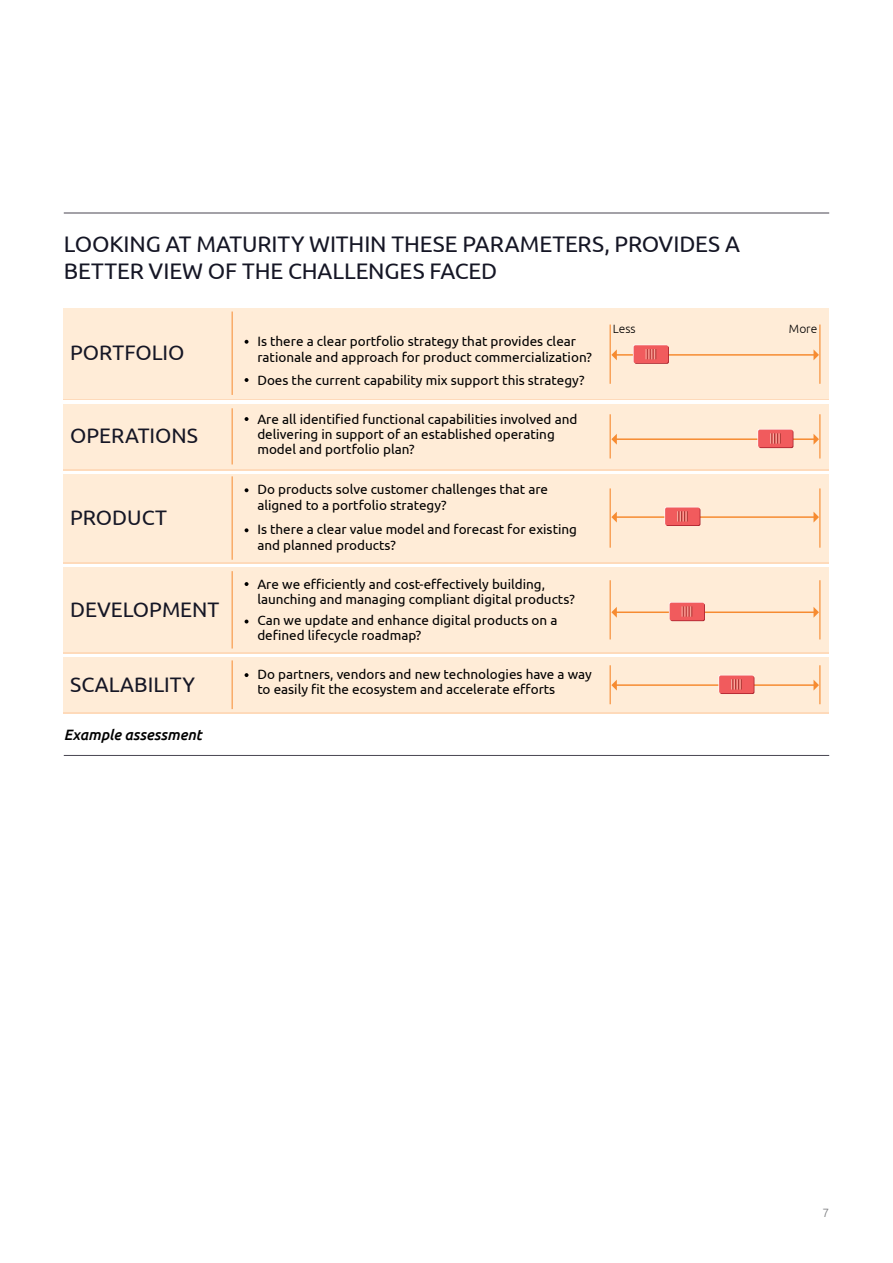
<style>
.page{position:relative;width:893px;height:1263px;background:#fff}
.page>*{position:absolute;margin:0;border:0;box-sizing:border-box;transform-origin:0 0}
.t1{font:22.5px/27px "Ubuntu";letter-spacing:-.005em;color:#151625}
.t2{font:21px "Ubuntu";color:#151625}
.t3{font:italic 500 15px "Ubuntu";letter-spacing:-.005em;color:#000}
.t4{font:13.5px/15px "Ubuntu";color:#000}
.t5{font:300 12px "Ubuntu";color:#000}
.t6{font:300 12px "Ubuntu";color:#77787b}
</style>
<div class="page">
<hr style="left:64px;top:213px;width:765px;height:1px;background:#484551">
<hr style="left:64px;top:755px;width:765px;height:1px;background:#484551">
<div style="left:64px;top:658px;width:765px;height:54px;background:#ffecd7"></div>
<hr style="left:232px;top:660px;width:1px;height:49px;background:#f68b31">
<hr style="left:613px;top:684px;width:203px;height:2px;background:#f68b31">
<div style="left:720px;top:676px;width:34px;height:18px;background:#b92d37;border-radius:2px"></div>
<svg style="left:718px;top:675px;width:35px;height:17px"></svg>
<div style="left:719px;top:675px;width:35px;height:18px;background:#f15b5d;border-radius:2px"></div>
<svg style="left:731px;top:679px;width:11px;height:10px"></svg>
<svg style="left:611px;top:680px;width:6px;height:10px"></svg>
<svg style="left:813px;top:680px;width:6px;height:10px"></svg>
<hr style="left:610px;top:665px;width:1px;height:39px;background:#f68b31">
<hr style="left:819px;top:665px;width:1px;height:39px;background:#f68b31">
<div style="left:64px;top:569px;width:765px;height:85px;background:#fedaba"></div>
<div style="left:64px;top:567px;width:765px;height:85px;background:#ffecd7"></div>
<hr style="left:232px;top:571px;width:1px;height:77px;background:#f68b31">
<hr style="left:613px;top:611px;width:203px;height:2px;background:#f68b31">
<div style="left:670px;top:603px;width:35px;height:18px;background:#e45154;border-radius:2px"></div>
<div style="left:669px;top:602px;width:34px;height:18px;background:#f26d6f;border-radius:2px"></div>
<div style="left:670px;top:603px;width:34px;height:17px;background:#f15b5d;border-radius:2px"></div>
<svg style="left:681px;top:606px;width:11px;height:11px"></svg>
<svg style="left:611px;top:607px;width:6px;height:11px"></svg>
<svg style="left:813px;top:607px;width:6px;height:11px"></svg>
<hr style="left:610px;top:580px;width:1px;height:59px;background:#f68b31">
<hr style="left:819px;top:580px;width:1px;height:59px;background:#f68b31">
<div style="left:64px;top:404px;width:765px;height:65px;background:#ffecd7"></div>
<hr style="left:232px;top:408px;width:1px;height:56px;background:#f68b31">
<hr style="left:613px;top:438px;width:203px;height:2px;background:#f68b31">
<div style="left:759px;top:430px;width:34px;height:18px;background:#bf323b;border-radius:2px"></div>
<div style="left:757px;top:429px;width:35px;height:18px;background:#f7a6a6;border-radius:2px"></div>
<div style="left:758px;top:430px;width:35px;height:17px;background:#f15b5d;border-radius:2px"></div>
<svg style="left:770px;top:433px;width:11px;height:11px"></svg>
<svg style="left:611px;top:434px;width:6px;height:11px"></svg>
<svg style="left:813px;top:434px;width:6px;height:11px"></svg>
<hr style="left:610px;top:414px;width:1px;height:44px;background:#f68b31">
<hr style="left:819px;top:414px;width:1px;height:44px;background:#f68b31">
<div style="left:64px;top:476px;width:765px;height:88px;background:#fedaba"></div>
<div style="left:64px;top:474px;width:765px;height:88px;background:#ffecd7"></div>
<hr style="left:232px;top:476px;width:1px;height:84px;background:#f68b31">
<hr style="left:613px;top:516px;width:203px;height:2px;background:#f68b31">
<div style="left:666px;top:508px;width:34px;height:18px;background:#b82c36;border-radius:2px"></div>
<svg style="left:664px;top:507px;width:35px;height:17px"></svg>
<div style="left:665px;top:507px;width:35px;height:18px;background:#f15b5d;border-radius:2px"></div>
<svg style="left:677px;top:511px;width:11px;height:10px"></svg>
<svg style="left:611px;top:512px;width:6px;height:10px"></svg>
<svg style="left:813px;top:512px;width:6px;height:10px"></svg>
<hr style="left:610px;top:488px;width:1px;height:60px;background:#f68b31">
<hr style="left:819px;top:488px;width:1px;height:60px;background:#f68b31">
<div style="left:64px;top:308px;width:765px;height:91px;background:#ffecd7"></div>
<hr style="left:232px;top:311px;width:1px;height:84px;background:#f68b31">
<hr style="left:613px;top:354px;width:203px;height:2px;background:#f68b31">
<div style="left:634px;top:346px;width:35px;height:18px;background:#ce3e45;border-radius:2px"></div>
<div style="left:633px;top:344px;width:34px;height:18px;background:#fabebe;border-radius:2px"></div>
<div style="left:634px;top:345px;width:34px;height:18px;background:#f15b5d;border-radius:2px"></div>
<svg style="left:645px;top:349px;width:11px;height:10px"></svg>
<svg style="left:611px;top:349px;width:6px;height:11px"></svg>
<svg style="left:813px;top:349px;width:6px;height:11px"></svg>
<hr style="left:610px;top:325px;width:1px;height:59px;background:#f68b31">
<hr style="left:819px;top:325px;width:1px;height:59px;background:#f68b31">
<svg style="left:245px;top:417px;width:3px;height:4px"></svg>
<svg style="left:245px;top:378px;width:3px;height:4px"></svg>
<svg style="left:245px;top:488px;width:3px;height:4px"></svg>
<svg style="left:245px;top:340px;width:3px;height:4px"></svg>
<svg style="left:245px;top:528px;width:3px;height:4px"></svg>
<svg style="left:245px;top:582px;width:3px;height:4px"></svg>
<svg style="left:245px;top:673px;width:3px;height:4px"></svg>
<h1 class="t1" style="left:64px;top:229px;width:678px">LOOKING AT MATURITY WITHIN THESE PARAMETERS, PROVIDES A<br>BETTER VIEW OF THE CHALLENGES FACED</h1>
<h2 class="t2" style="left:70px;top:340px;width:116px">PORTFOLIO</h2>
<h2 class="t2" style="left:70px;top:423px;width:129px">OPERATIONS</h2>
<h2 class="t2" style="left:70px;top:505px;width:98px">PRODUCT</h2>
<h2 class="t2" style="left:70px;top:596px;width:151px">DEVELOPMENT</h2>
<h2 class="t2" style="left:70px;top:671px;width:126px">SCALABILITY</h2>
<p class="t3" style="left:64px;top:725px;width:140px">Example assessment</p>
<p class="t4" style="left:257px;top:333px;width:336px;line-height:16.2px">Is there a clear portfolio strategy that provides clear rationale and approach for product commercialization?</p>
<p class="t4" style="left:257px;top:372px;width:329px">Does the current capability mix support this strategy?</p>
<p class="t4" style="left:257px;top:411px;width:322px">Are all identified functional capabilities involved and delivering in support of an established operating model and portfolio plan?</p>
<p class="t4" style="left:257px;top:480px;width:292px;line-height:16.2px">Do products solve customer challenges that are aligned to a portfolio strategy?</p>
<p class="t4" style="left:257px;top:520px;width:321px;line-height:16.2px">Is there a clear value model and forecast for existing and planned products?</p>
<p class="t4" style="left:257px;top:576px;width:319px">Are we efficiently and cost-effectively building, launching and managing compliant digital products?</p>
<p class="t4" style="left:257px;top:612px;width:302px">Can we update and enhance digital products on a defined lifecycle roadmap?</p>
<p class="t4" style="left:257px;top:666px;width:336px">Do partners, vendors and new technologies have a way to easily fit the ecosystem and accelerate efforts</p>
<p class="t5" style="left:613px;top:321px;width:24px">Less</p>
<p class="t5" style="left:789px;top:321px;width:30px">More</p>
<p class="t6" style="left:822px;top:1205px;width:8px">7</p>
</div>
